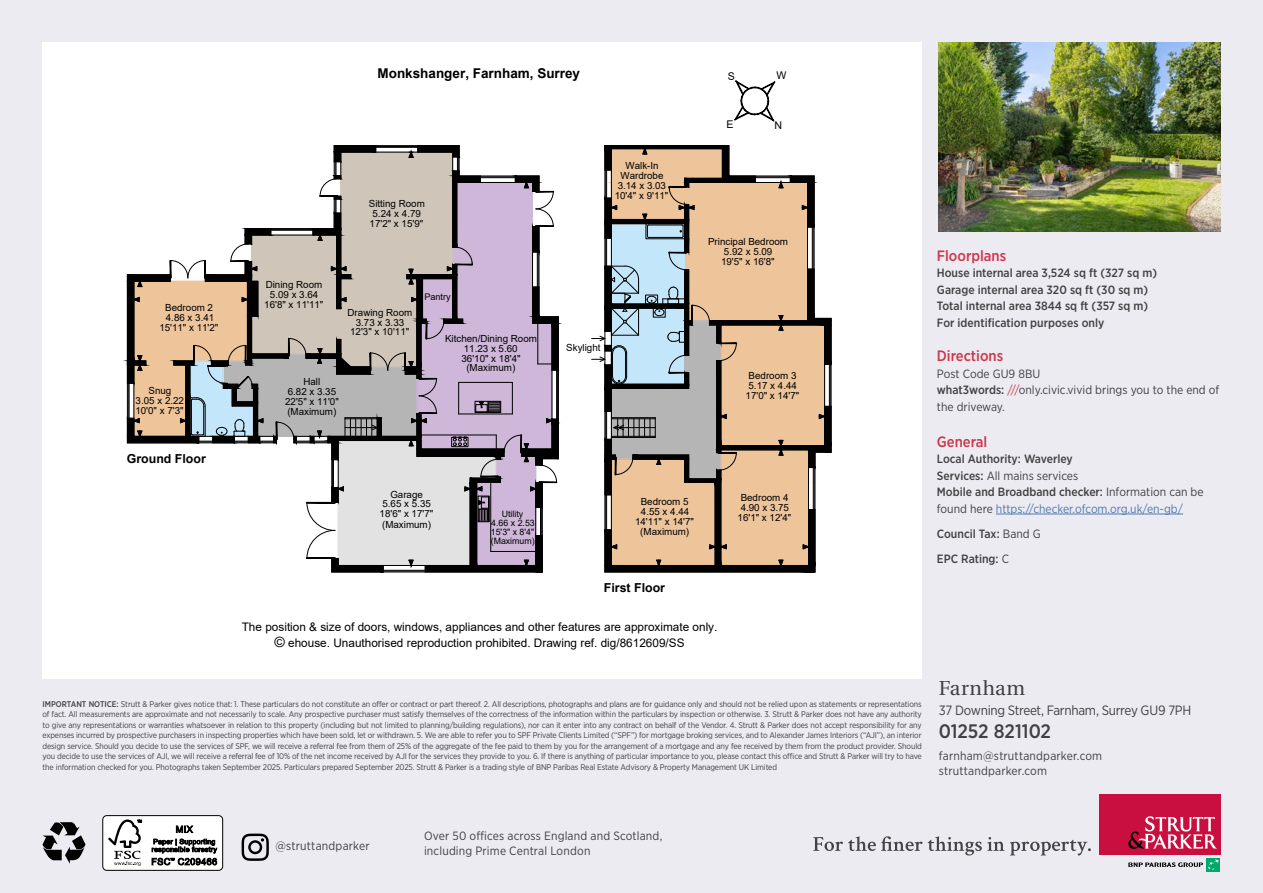
<style>
.page{position:relative;width:1263px;height:893px;background:#ecebf2}
.page>*{position:absolute;margin:0;border:0;box-sizing:border-box;transform-origin:0 0}
.t1{font:20.25px "Utopia";letter-spacing:.03em;color:#414042}
.t2{font:500 19.5px "Gotham Narrow";letter-spacing:-.005em;color:#414042}
.t3{font:500 15px "Gotham Narrow";color:#cd364a}
.t4{font:13.5px "Gotham Narrow";letter-spacing:-.02em;color:#414042}
.t5{font:700 13.5px "Arial";color:#000}
.t6{font:700 12.3px "Arial";color:#000}
.t7{font:500 12px/16.5px "Gotham Narrow";color:#414042}
.t8{font:12px/16.5px "Gotham Narrow";letter-spacing:.01em;color:#414042}
.t9{font:11.85px/15.9px "Arial";color:#000;text-align:center}
.t10{font:10.65px "Arial";color:#000}
.t11{font:9.75px/9.9px "Arial";color:#000;text-align:center}
.t12{font:9.15px "Arial";color:#000}
.t13{font:8.85px/9px "Arial";color:#000;text-align:center}
.t14{font:8.25px/10.5px "Gotham Narrow";letter-spacing:-.015em;color:#414042;text-align:justify}
.s1{font-size:14.1px}
.s2{font-weight:500}
.s3{color:#cd364a}
.s4{font-weight:400}
.s5{font-weight:400;color:#507aae}
</style>
<div class="page">
<div style="left:43px;top:43px;width:879px;height:636px;background:#fff"></div>
<svg style="left:242px;top:834px;width:27px;height:27px"></svg>
<img style="left:939px;top:42px;width:281px;height:190px">
<svg style="left:127px;top:145px;width:432px;height:428px"></svg>
<svg style="left:734px;top:80px;width:42px;height:42px"></svg>
<svg style="left:592px;top:145px;width:240px;height:428px"></svg>
<hr style="left:996px;top:514px;width:187px;height:1px;background:#507aae">
<div style="left:103px;top:816px;width:120px;height:54px;background:#fff;border-radius:4px"></div>
<div style="left:102px;top:815px;width:121px;height:56px;border:1px solid #000;border-radius:4px"></div>
<svg style="left:108px;top:819px;width:34px;height:47px"></svg>
<svg style="left:176px;top:825px;width:17px;height:8px"></svg>
<svg style="left:152px;top:839px;width:65px;height:26px"></svg>
<svg style="left:813px;top:836px;width:278px;height:19px"></svg>
<div style="left:1206px;top:858px;width:14px;height:14px;background:#00a76d"></div>
<svg style="left:1128px;top:859px;width:91px;height:11px"></svg>
<div style="left:1099px;top:794px;width:121px;height:60px;background:#c80f3f"></div>
<svg style="left:1128px;top:816px;width:89px;height:33px"></svg>
<svg style="left:43px;top:822px;width:42px;height:42px"></svg>
<h3 class="t5" style="left:378px;top:63px;width:204px">Monkshanger, Farnham, Surrey</h3>
<p class="t10" style="left:728px;top:69px;width:9px">S</p>
<p class="t10" style="left:776px;top:68px;width:12px">W</p>
<p class="t11" style="left:369px;top:198px;width:58px">Sitting Room<br>5.24 x 4.79<br>17'2" x 15'9"</p>
<p class="t11" style="left:266px;top:280px;width:58px">Dining Room<br>5.09 x 3.64</p>
<p class="t11" style="left:165px;top:302px;width:49px">Bedroom 2</p>
<p class="t11" style="left:264px;top:299px;width:61px">16'8" x 11'11"</p>
<p class="t11" style="left:159px;top:312px;width:61px">4.86 x 3.41<br>15'11" x 11'2"</p>
<p class="t11" style="left:348px;top:307px;width:66px">Drawing Room<br>3.73 x 3.33<br>12'3" x 10'11"</p>
<p class="t11" style="left:135px;top:386px;width:50px">Snug<br>3.05 x 2.22<br>10'0" x 7'3"</p>
<p class="t11" style="left:285px;top:376px;width:55px">Hall<br>6.82 x 3.35<br>22'5" x 11'0" (Maximum)</p>
<p class="t12" style="left:424px;top:291px;width:28px">Pantry</p>
<p class="t11" style="left:445px;top:333px;width:93px">Kitchen/Dining Room<br>11.23 x 5.60<br>36'10" x 18'4" (Maximum)</p>
<h3 class="t6" style="left:127px;top:449px;width:81px">Ground Floor</h3>
<p class="t11" style="left:380px;top:489px;width:55px">Garage<br>5.65 x 5.35<br>18'6" x 17'7" (Maximum)</p>
<p class="t13" style="left:491px;top:510px;width:46px">Utility<br>4.66 x 2.53<br>15'3" x 8'4" (Maximum)</p>
<p class="t11" style="left:615px;top:161px;width:55px">Walk-In<br>Wardrobe<br>3.14 x 3.03<br>10'4" x 9'11"</p>
<p class="t11" style="left:566px;top:342px;width:36px">Skylight</p>
<p class="t10" style="left:727px;top:117px;width:9px">E</p>
<p class="t10" style="left:774px;top:118px;width:9px">N</p>
<p class="t11" style="left:708px;top:237px;width:81px">Principal Bedroom<br>5.92 x 5.09<br>19'5" x 16'8"</p>
<p class="t11" style="left:745px;top:370px;width:55px">Bedroom 3<br>5.17 x 4.44<br>17'0" x 14'7"</p>
<p class="t11" style="left:635px;top:497px;width:61px">Bedroom 5<br>4.55 x 4.44<br>14'11" x 14'7" (Maximum)</p>
<h3 class="t6" style="left:604px;top:579px;width:63px">First Floor</h3>
<p class="t11" style="left:738px;top:493px;width:55px">Bedroom 4<br>4.90 x 3.75<br>16'1" x 12'4"</p>
<h3 class="t9" style="left:242px;top:619px;width:477px">The position &amp; size of doors, windows, appliances and other features are approximate only. <span class="s1">©</span> ehouse. Unauthorised reproduction prohibited. Drawing ref. dig/8612609/SS</h3>
<p class="t14" style="left:43px;top:698px;width:881px"><span class="s2">IMPORTANT NOTICE:</span> Strutt &amp; Parker gives notice that: 1. These particulars do not constitute an offer or contract or part thereof. 2. All descriptions, photographs and plans are for guidance only and should not be relied upon as statements or representations of fact. All measurements are approximate and not necessarily to scale. Any prospective purchaser must satisfy themselves of the correctness of the information within the particulars by inspection or otherwise. 3. Strutt &amp; Parker does not have any authority to give any representations or warranties whatsoever in relation to this property (including but not limited to planning/building regulations), nor can it enter into any contract on behalf of the Vendor. 4. Strutt &amp; Parker does not accept responsibility for any expenses incurred by prospective purchasers in inspecting properties which have been sold, let or withdrawn. 5. We are able to refer you to SPF Private Clients Limited (“SPF”) for mortgage broking services, and to Alexander James Interiors (“AJI”), an interior design service. Should you decide to use the services of SPF, we will receive a referral fee from them of 25% of the aggregate of the fee paid to them by you for the arrangement of a mortgage and any fee received by them from the product provider. Should you decide to use the services of AJI, we will receive a referral fee of 10% of the net income received by AJI for the services they provide to you. 6. If there is anything of particular importance to you, please contact this office and Strutt &amp; Parker will try to have the information checked for you. Photographs taken September 2025. Particulars prepared September 2025. Strutt &amp; Parker is a trading style of BNP Paribas Real Estate Advisory &amp; Property Management UK Limited</p>
<h3 class="t3" style="left:937px;top:246px;width:71px">Floorplans</h3>
<h3 class="t7" style="left:937px;top:265px;width:222px">House internal area 3,524 sq ft (327 sq m)<br>Garage internal area 320 sq ft (30 sq m)<br>Total internal area 3844 sq ft (357 sq m)<br>For identification purposes only</h3>
<h3 class="t3" style="left:937px;top:346px;width:68px">Directions</h3>
<h3 class="t8" style="left:937px;top:365px;width:284px">Post Code GU9 8BU<br><span class="s2">what3words:</span> <span class="s3">///</span>only.civic.vivid brings you to the end of the driveway.</h3>
<h3 class="t3" style="left:937px;top:432px;width:52px">General</h3>
<h3 class="t7" style="left:937px;top:451px;width:268px">Local Authority: Waverley<br>Services: <span class="s4">All mains services<br></span>Mobile and Broadband checker: <span class="s4">Information can be found here</span> <span class="s5">https://checker.ofcom.org.uk/en-gb/</span></h3>
<h3 class="t7" style="left:937px;top:521px;width:105px;line-height:25px">Council Tax: <span class="s4">Band G<br></span>EPC Rating: <span class="s4">C</span></h3>
<h1 class="t1" style="left:939px;top:677px;width:88px">Farnham</h1>
<h3 class="t4" style="left:939px;top:701px;width:254px">37 Downing Street, Farnham, Surrey GU9 7PH</h3>
<h2 class="t2" style="left:939px;top:719px;width:114px">01252 821102</h2>
<h3 class="t8" style="left:939px;top:747px;width:165px">farnham@struttandparker.com</h3>
<h3 class="t8" style="left:939px;top:762px;width:110px">struttandparker.com</h3>
<h3 class="t8" style="left:275px;top:838px;width:96px">@struttandparker</h3>
<h3 class="t8" style="left:424px;top:828px;width:240px;line-height:15px">Over 50 offices across England and Scotland, including Prime Central London</h3>
</div>
